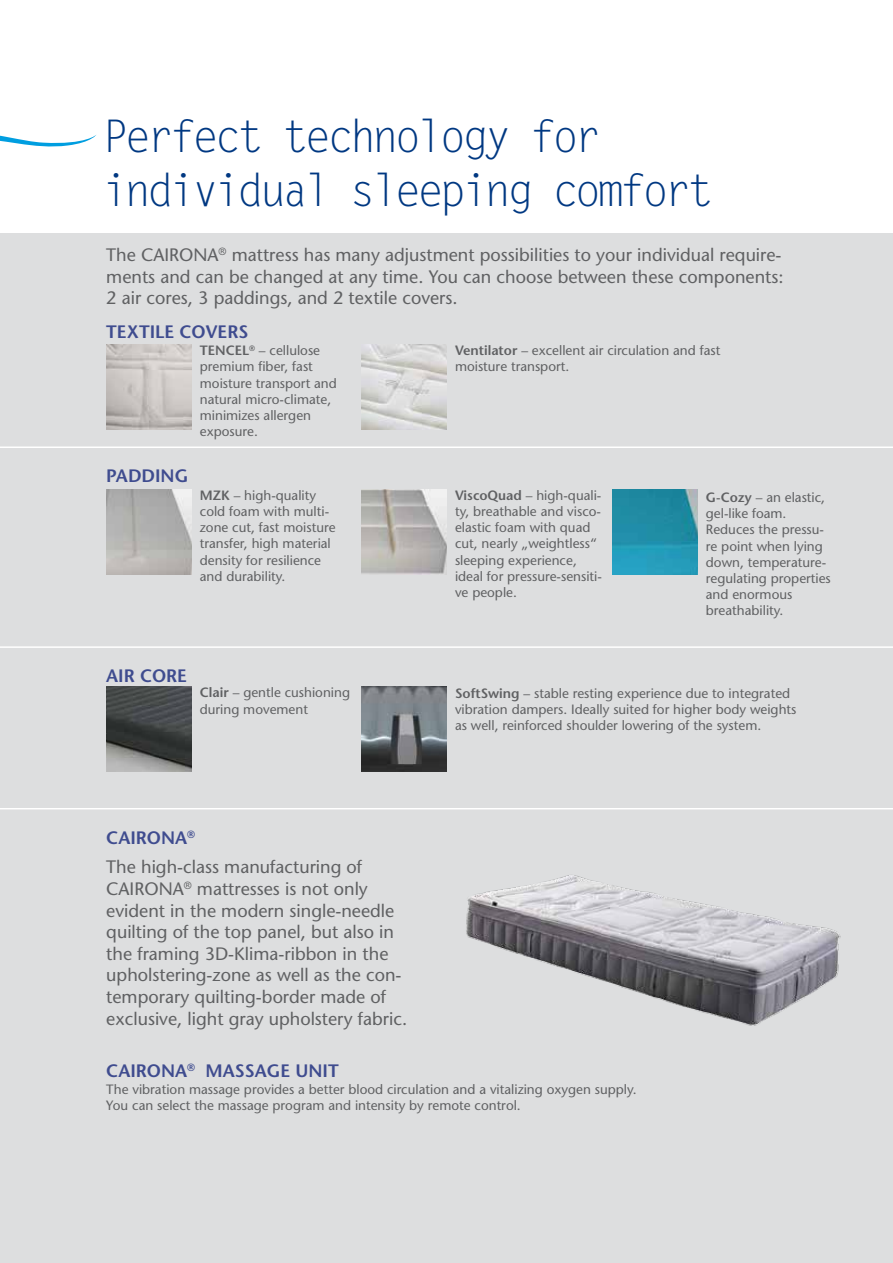
<style>
.page{position:relative;width:893px;height:1263px;background:#fff}
.page>*{position:absolute;margin:0;border:0;box-sizing:border-box;transform-origin:0 0}
.t1{font:45px/54px "Letter Gothic Std";letter-spacing:-.1em;color:#003882}
.t2{font:18px/21.6px "Stone Sans";color:#606163;text-align:justify}
.t3{font:600 18px "Stone Sans";color:#3f4c8f}
.t4{font:13.5px/16.2px "Stone Sans";color:#606163}
.s1{font-weight:600}
</style>
<div class="page">
<div style="left:0;top:234px;width:893px;height:1029px;background:#dddedf"></div>
<svg style="left:0;top:135px;width:96px;height:12px"></svg>
<img style="left:106px;top:686px;width:85px;height:86px">
<img style="left:361px;top:686px;width:85px;height:86px">
<img style="left:612px;top:489px;width:86px;height:85px">
<img style="left:106px;top:489px;width:85px;height:85px">
<img style="left:361px;top:489px;width:85px;height:85px">
<hr style="left:0;top:446px;width:893px;height:2px;background:#fff">
<hr style="left:0;top:646px;width:893px;height:2px;background:#fff">
<hr style="left:0;top:808px;width:893px;height:1px;background:#fff">
<img style="left:438px;top:770px;width:435px;height:256px">
<img style="left:106px;top:344px;width:85px;height:85px">
<img style="left:361px;top:344px;width:85px;height:85px">
<h1 class="t1" style="left:102px;top:111px;width:613px">Perfect technology for individual sleeping comfort</h1>
<h2 class="t2" style="left:106px;top:244px;width:679px">The CAIRONA<sup>®</sup> mattress has many adjustment possibilities to your individual require&shy;ments and can be changed at any time. You can choose between these components:<br>2 air cores, 3 paddings, and 2 textile covers.</h2>
<h2 class="t3" style="left:106px;top:320px;width:144px">TEXTILE COVERS</h2>
<h2 class="t3" style="left:106px;top:465px;width:84px">PADDING</h2>
<p class="t4" style="left:200px;top:342px;width:139px"><span class="s1">TENCEL</span><sup>®</sup> – cellulose premium fiber, fast moisture transport and natural micro-climate, minimizes allergen exposure.</p>
<p class="t4" style="left:200px;top:487px;width:137px"><span class="s1">MZK</span> – high-quality cold foam with multi&shy;zone cut, fast moisture transfer, high material density for resilience and durability.</p>
<h2 class="t3" style="left:106px;top:664px;width:82px">AIR CORE</h2>
<p class="t4" style="left:200px;top:684px;width:152px"><span class="s1">Clair</span> – gentle cushioning during movement</p>
<h2 class="t3" style="left:106px;top:826px;width:90px">CAIRONA<sup>®</sup></h2>
<p class="t2" style="left:106px;top:856px;width:302px;text-align:left">The high-class manufacturing of CAIRONA<sup>®</sup> mattresses is not only evident in the modern single-needle quilting of the top panel, but also in the framing 3D-Klima-ribbon in the upholstering-zone as well as the con&shy;temporary quilting-border made of exclusive, light gray upholstery fabric.</p>
<p class="t4" style="left:455px;top:342px;width:267px"><span class="s1">Ventilator</span> – excellent air circulation and fast moisture transport.</p>
<p class="t4" style="left:455px;top:487px;width:148px"><span class="s1">ViscoQuad</span> – high-quali&shy;ty, breathable and visco&shy;elastic foam with quad cut, nearly „weightless“ sleeping experience, ideal for pressure-sensiti&shy;ve people.</p>
<p class="t4" style="left:706px;top:489px;width:126px"><span class="s1">G-Cozy</span> – an elastic, gel-like foam.<br>Reduces the pressu&shy;re point when lying down, temperature&shy;regulating properties and enormous breathability.</p>
<p class="t4" style="left:455px;top:685px;width:343px"><span class="s1">SoftSwing</span> – stable resting experience due to integrated vibration dampers. Ideally suited for higher body weights as well, reinforced shoulder lowering of the system.</p>
<h2 class="t3" style="left:106px;top:1060px;width:234px">CAIRONA<sup>®</sup> MASSAGE UNIT</h2>
<p class="t4" style="left:106px;top:1081px;width:532px">The vibration massage provides a better blood circulation and a vitalizing oxygen supply.<br>You can select the massage program and intensity by remote control.</p>
</div>
